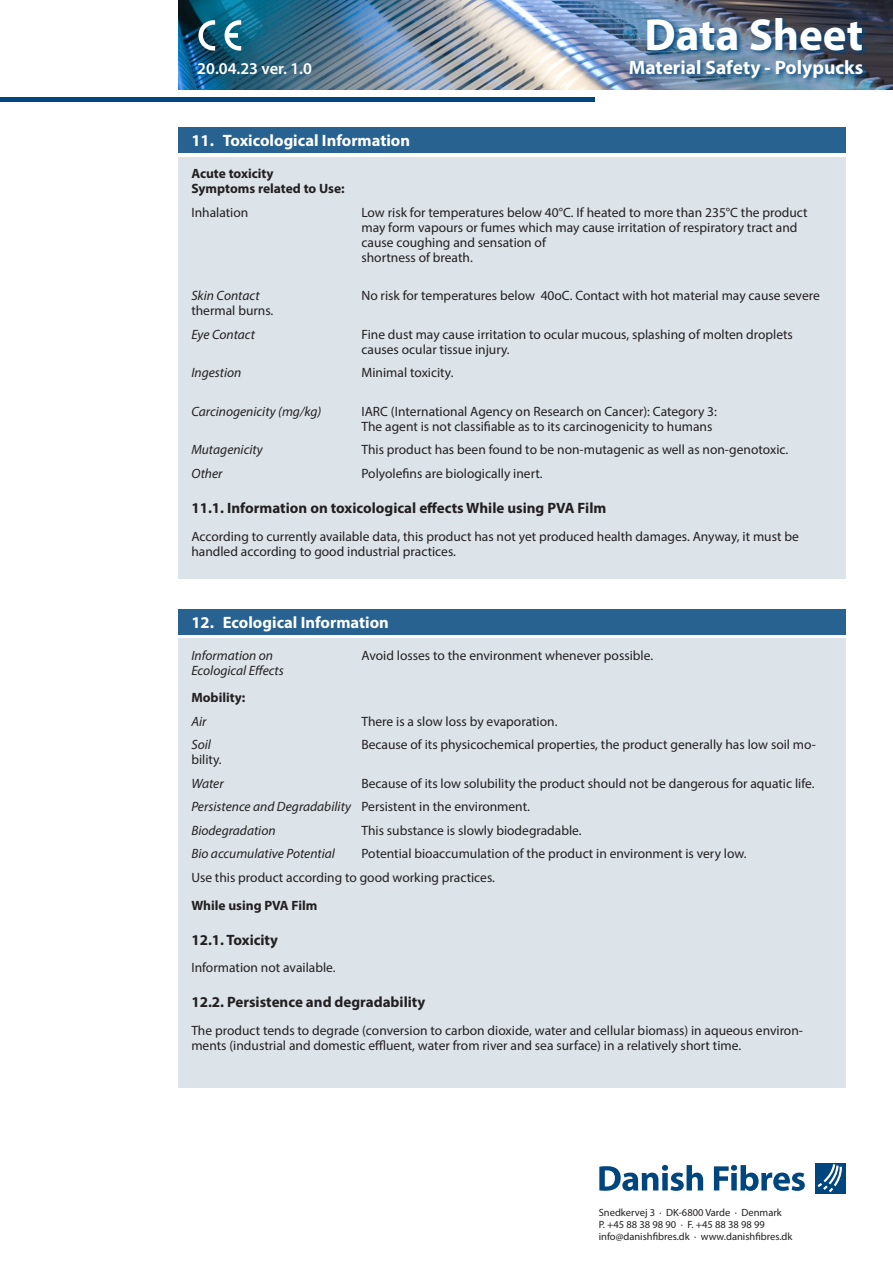
<style>
.page{position:relative;width:893px;height:1263px;background:#fff}
.page>*{position:absolute;margin:0;border:0;box-sizing:border-box;transform-origin:0 0}
.t1{font:700 45px "Myriad Pro";color:#fff}
.t2{font:700 19.5px "Myriad Pro";color:#fff}
.Mellem{font:700 16.5px "Myriad Pro";color:#fff}
.t3{font:600 16.5px "Myriad Pro";color:#fff}
.Underpunkt{font:700 15px "Myriad Pro";color:#231f20}
.Brød{font:13.5px/15px "Myriad Pro";color:#231f20}
.Brød-2{font:italic 13.5px "Myriad Pro";color:#231f20}
.Brød-3{font:700 13.5px/15px "Myriad Pro";color:#231f20}
.Brødmellem{font:700 13.5px "Myriad Pro";color:#231f20}
.t4{font:10.5px/12px "Myriad Pro";color:#231f20}
.s1{font-style:normal}
</style>
<div class="page">
<hr style="left:0;top:98px;width:595px;height:4px;background:#00467e">
<img style="left:179px;top:0;width:714px;height:89px">
<svg style="left:198px;top:20px;width:17px;height:31px"></svg>
<svg style="left:225px;top:20px;width:16px;height:31px"></svg>
<img style="left:628px;top:16px;width:241px;height:68px">
<div style="left:179px;top:639px;width:667px;height:449px;background:#dce4ea"></div>
<div style="left:179px;top:609px;width:667px;height:25px;background:#276291"></div>
<div style="left:179px;top:157px;width:667px;height:422px;background:#dce4ea"></div>
<div style="left:179px;top:128px;width:667px;height:25px;background:#276291"></div>
<svg style="left:599px;top:1165px;width:104px;height:26px"></svg>
<svg style="left:714px;top:1165px;width:91px;height:26px"></svg>
<div style="left:815px;top:1163px;width:31px;height:31px;background:#00467e"></div>
<svg style="left:818px;top:1164px;width:24px;height:28px"></svg>
<p class="t3" style="left:197px;top:58px;width:116px">20.04.23 ver. 1.0</p>
<h1 class="t1" style="left:645px;top:5px;width:220px">Data Sheet</h1>
<h2 class="t2" style="left:629px;top:54px;width:236px">Material Safety - Polypucks</h2>
<p class="Mellem" style="left:191px;top:130px;width:220px">11. Toxicological Information</p>
<p class="Brød-3" style="left:191px;top:166px;width:155px">Acute toxicity<br>Symptoms related to Use:</p>
<p class="Brød" style="left:191px;top:205px;width:59px">Inhalation</p>
<p class="Brød" style="left:361px;top:205px;width:448px">Low risk for temperatures below 40°C. If heated to more than 235°C the product may form vapours or fumes which may cause irritation of respiratory tract and cause coughing and sensation of<br>shortness of breath.</p>
<p class="Brød-2" style="left:191px;top:287px;width:70px">Skin Contact</p>
<p class="Brød" style="left:361px;top:288px;width:460px">No risk for temperatures below 40oC. Contact with hot material may cause severe</p>
<p class="Brød" style="left:191px;top:303px;width:84px">thermal burns.</p>
<p class="Brød-2" style="left:191px;top:326px;width:65px">Eye Contact</p>
<p class="Brød" style="left:361px;top:327px;width:433px">Fine dust may cause irritation to ocular mucous, splashing of molten droplets causes ocular tissue injury.</p>
<p class="Brød-2" style="left:191px;top:364px;width:52px">Ingestion</p>
<p class="Brød" style="left:361px;top:365px;width:94px">Minimal toxicity.</p>
<p class="Brød-2" style="left:191px;top:403px;width:131px">Carcinogenicity (mg/kg)</p>
<p class="Brød" style="left:361px;top:404px;width:357px">IARC (International Agency on Research on Cancer): Category 3:<br>The agent is not classifiable as to its carcinogenicity to humans</p>
<p class="Brød-2" style="left:191px;top:441px;width:73px">Mutagenicity</p>
<p class="Brød" style="left:361px;top:442px;width:428px">This product has been found to be non-mutagenic as well as non-genotoxic.</p>
<p class="Brød-2" style="left:191px;top:465px;width:33px">Other</p>
<p class="Brød" style="left:361px;top:466px;width:183px">Polyolefins are biologically inert.</p>
<p class="Underpunkt" style="left:191px;top:498px;width:417px">11.1. Information on toxicological effects While using PVA Film</p>
<p class="Brød" style="left:191px;top:528px;width:609px">According to currently available data, this product has not yet produced health damages. Anyway, it must be handled according to good industrial practices.</p>
<p class="Mellem" style="left:191px;top:611px;width:199px">12. Ecological Information</p>
<p class="Brød-2" style="left:191px;top:647px;width:83px">Information on</p>
<p class="Brød" style="left:361px;top:647px;width:293px">Avoid losses to the environment whenever possible.</p>
<p class="Brød-2" style="left:191px;top:662px;width:94px">Ecological Effects</p>
<p class="Brødmellem" style="left:191px;top:689px;width:56px">Mobility:</p>
<p class="Brød-2" style="left:191px;top:713px;width:17px">Air</p>
<p class="Brød" style="left:361px;top:714px;width:198px">There is a slow loss by evaporation.</p>
<p class="Brød-2" style="left:191px;top:736px;width:21px">Soil</p>
<p class="Brød" style="left:361px;top:737px;width:456px">Because of its physicochemical properties, the product generally has low soil mo-</p>
<p class="Brød" style="left:191px;top:752px;width:32px">bility.</p>
<p class="Brød-2" style="left:191px;top:775px;width:34px">Water</p>
<p class="Brød" style="left:361px;top:776px;width:455px">Because of its low solubility the product should not be dangerous for aquatic life.</p>
<p class="Brød-2" style="left:191px;top:798px;width:340px">Persistence and Degradability <span class="s1">Persistent in the environment.</span></p>
<p class="Brød-2" style="left:191px;top:822px;width:86px">Biodegradation</p>
<p class="Brød" style="left:361px;top:823px;width:222px">This substance is slowly biodegradable.</p>
<p class="Brød-2" style="left:191px;top:845px;width:145px">Bio accumulative Potential</p>
<p class="Brød" style="left:361px;top:846px;width:387px">Potential bioaccumulation of the product in environment is very low.</p>
<p class="Brød" style="left:191px;top:870px;width:305px">Use this product according to good working practices.</p>
<p class="Brødmellem" style="left:191px;top:896px;width:128px">While using PVA Film</p>
<p class="Underpunkt" style="left:191px;top:930px;width:88px">12.1. Toxicity</p>
<p class="Brød" style="left:191px;top:960px;width:146px">Information not available.</p>
<p class="Underpunkt" style="left:191px;top:992px;width:235px">12.2. Persistence and degradability</p>
<p class="Brød" style="left:191px;top:1023px;width:613px">The product tends to degrade (conversion to carbon dioxide, water and cellular biomass) in aqueous environ&shy;ments (industrial and domestic effluent, water from river and sea surface) in a relatively short time.</p>
<p class="t4" style="left:599px;top:1206px;width:195px">Snedkervej 3 · DK-6800 Varde · Denmark<br>P. +45 88 38 98 90 · F. +45 88 38 98 99 info@danishfibres.dk · www.danishfibres.dk</p>
</div>
